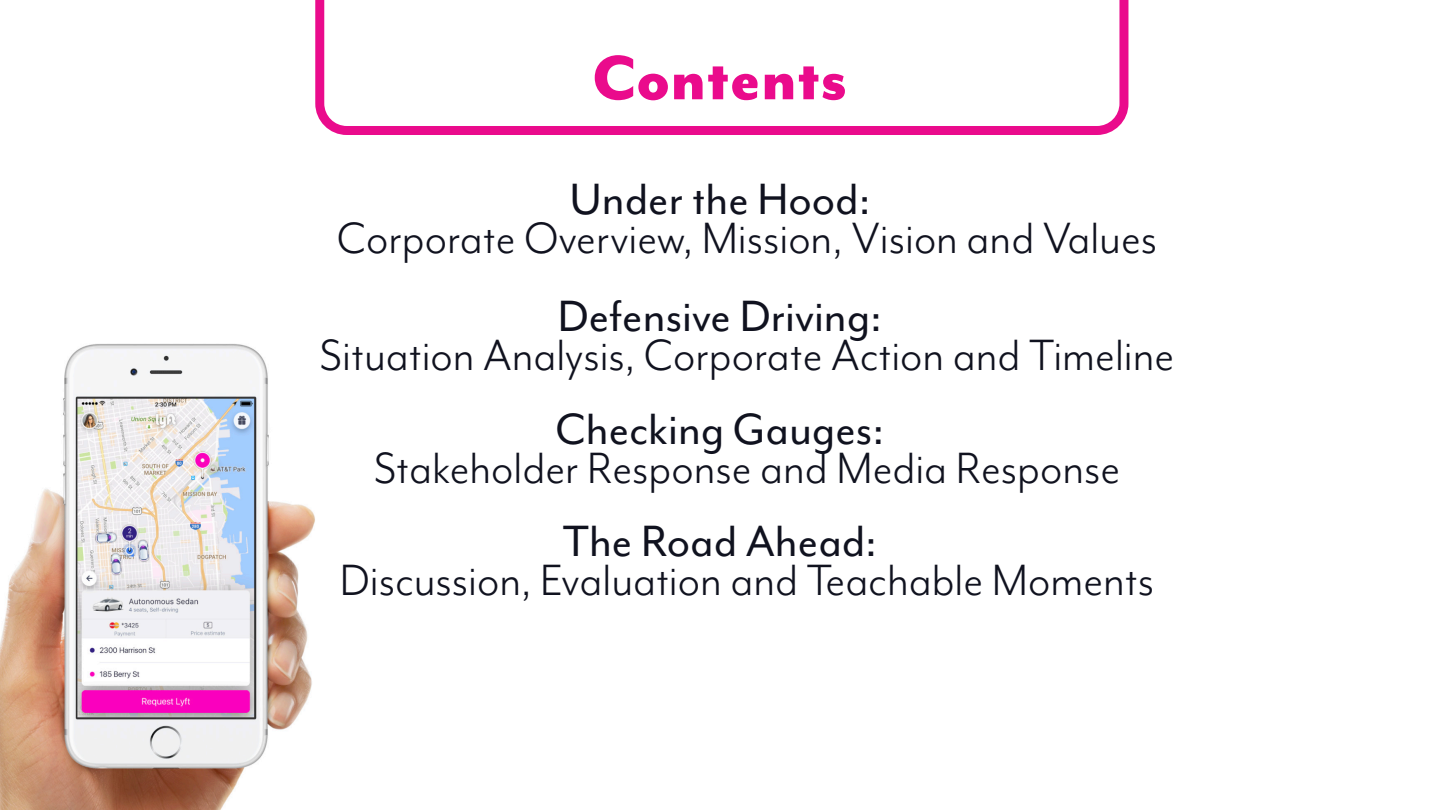
<style>
.page{position:relative;width:1440px;height:810px;background:#fff}
.page>*{position:absolute;margin:0;border:0;box-sizing:border-box;transform-origin:0 0}
.t1{font:800 72px "Mr Eaves Mod OT";color:#ea0b8c}
.t2{font:50.55px "Mr Eaves Mod OT";color:#10121f}
.t3{font:50.55px "Mr Eaves Mod OT";color:#10121f}
</style>
<div class="page">
<svg style="left:315px;top:0;width:813px;height:135px"></svg>
<img style="left:0;top:344px;width:315px;height:466px">
<p class="t1" style="left:592px;top:36px;width:256px">Contents</p>
<p class="t3" style="left:569px;top:171px;width:303px">Under the Hood:</p>
<p class="t2" style="left:337px;top:211px;width:822px">Corporate Overview, Mission, Vision and Values</p>
<p class="t3" style="left:558px;top:288px;width:326px">Defensive Driving:</p>
<p class="t2" style="left:320px;top:328px;width:856px">Situation Analysis, Corporate Action and Timeline</p>
<p class="t3" style="left:555px;top:401px;width:330px">Checking Gauges:</p>
<p class="t2" style="left:374px;top:440px;width:748px">Stakeholder Response and Media Response</p>
<p class="t3" style="left:563px;top:513px;width:316px">The Road Ahead:</p>
<p class="t2" style="left:340px;top:553px;width:816px">Discussion, Evaluation and Teachable Moments</p>
</div>
